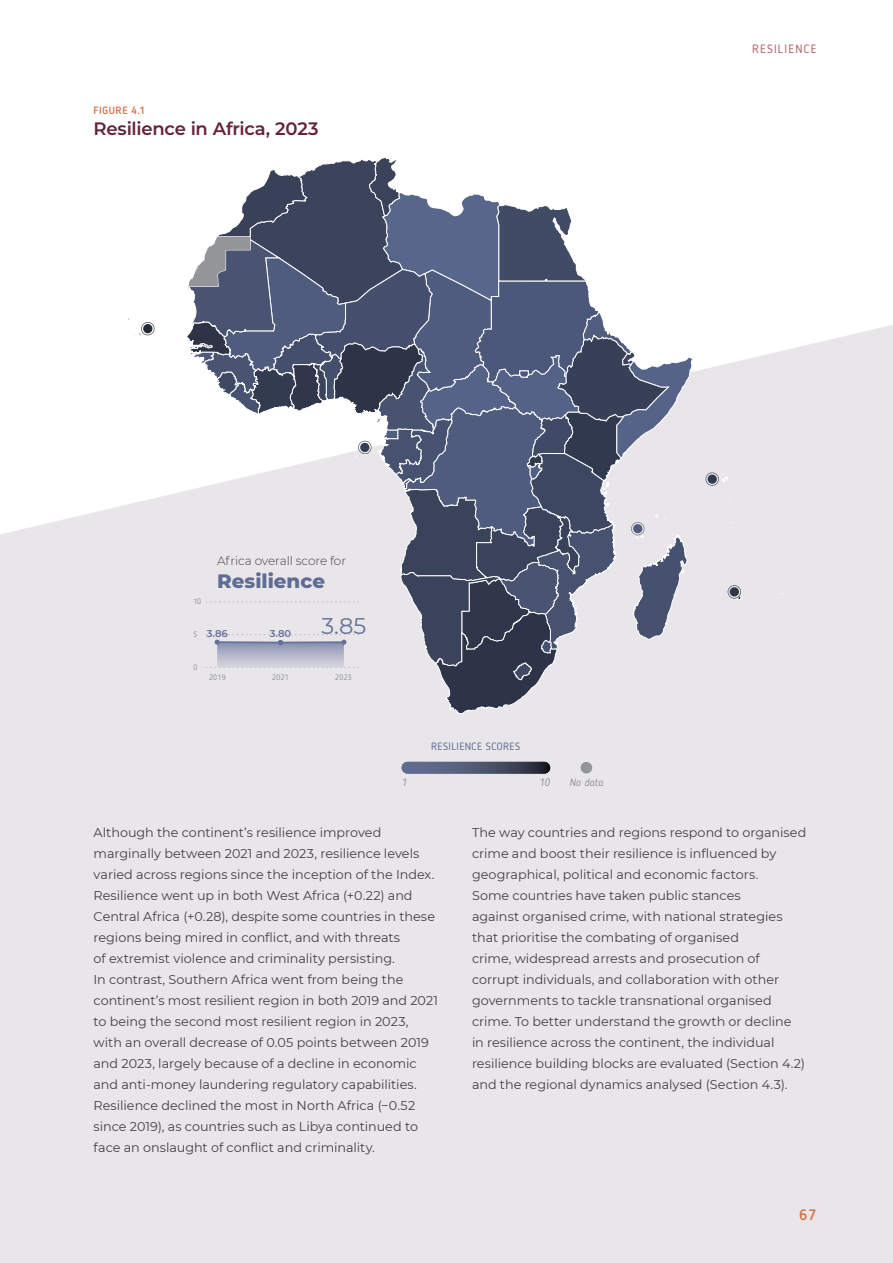
<style>
.page{position:relative;width:893px;height:1263px;background:#fff}
.page>*{position:absolute;margin:0;border:0;box-sizing:border-box;transform-origin:0 0}
.t1{font:22.65px "Montserrat";color:#65719a}
.t2{font:800 19.8px "Montserrat";color:#5f6d94}
.t3{font:600 18px "Montserrat";letter-spacing:-.01em;color:#642137}
.t4{font:500 15px "Blogger Sans";color:#d37043}
.t5{font:12.75px/21px "Montserrat";color:#414042}
.t6{font:300 12px "Montserrat";letter-spacing:-.005em;color:#424143}
.t7{font:12px "Blogger Sans";letter-spacing:.1em;color:#b06369}
.t8{font:10.65px "Blogger Sans";letter-spacing:.04em;color:#5f6d94}
.t9{font:italic 10.65px "Blogger Sans";letter-spacing:.015em;color:#939598}
.t10{font:500 10.5px "Blogger Sans";letter-spacing:.055em;color:#d37043}
.t11{font:600 9.9px "Montserrat";color:#65719a}
.t12{font:7.8px "Blogger Sans";letter-spacing:.04em;color:#929496}
</style>
<div class="page">
<div style="left:0;top:325px;width:893px;height:938px;background:#e9e6e9"></div>
<svg style="left:126px;top:318px;width:28px;height:19px"></svg>
<svg style="left:184px;top:157px;width:599px;height:558px"></svg>
<div style="left:581px;top:762px;width:11px;height:11px;background:#939598;border-radius:50%"></div>
<svg style="left:402px;top:762px;width:148px;height:12px;background:#4b536d"></svg>
<p class="t10" style="left:94px;top:104px;width:53px">FIGURE 4.1</p>
<h3 class="t3" style="left:94px;top:116px;width:227px">Resilience in Africa, 2023</h3>
<p class="t7" style="left:752px;top:41px;width:66px">RESILIENCE</p>
<p class="t6" style="left:217px;top:553px;width:130px">Africa overall score for</p>
<h2 class="t2" style="left:217px;top:566px;width:109px">Resilience</h2>
<p class="t12" style="left:193px;top:597px;width:9px">10</p>
<p class="t12" style="left:193px;top:630px;width:5px">5</p>
<p class="t12" style="left:193px;top:663px;width:5px">0</p>
<p class="t11" style="left:207px;top:626px;width:22px">3.86</p>
<p class="t11" style="left:270px;top:627px;width:23px">3.80</p>
<h1 class="t1" style="left:321px;top:610px;width:46px">3.85</h1>
<p class="t12" style="left:209px;top:673px;width:18px">2019</p>
<p class="t12" style="left:272px;top:673px;width:18px">2021</p>
<p class="t12" style="left:335px;top:673px;width:18px">2023</p>
<p class="t8" style="left:431px;top:740px;width:91px">RESILIENCE SCORES</p>
<p class="t9" style="left:402px;top:776px;width:7px">1</p>
<p class="t9" style="left:539px;top:776px;width:12px">10</p>
<p class="t9" style="left:569px;top:776px;width:35px">No data</p>
<p class="t5" style="left:94px;top:821px;width:346px">Although the continent’s resilience improved marginally between 2021 and 2023, resilience levels varied across regions since the inception of the Index.<br>Resilience went up in both West Africa (+0.22) and Central Africa (+0.28), despite some countries in these regions being mired in conflict, and with threats<br>of extremist violence and criminality persisting.<br>In contrast, Southern Africa went from being the continent’s most resilient region in both 2019 and 2021 to being the second most resilient region in 2023, with an overall decrease of 0.05 points between 2019 and 2023, largely because of a decline in economic and anti-money laundering regulatory capabilities.<br>Resilience declined the most in North Africa (−0.52 since 2019), as countries such as Libya continued to face an onslaught of conflict and criminality.</p>
<p class="t5" style="left:472px;top:821px;width:336px">The way countries and regions respond to organised crime and boost their resilience is influenced by geographical, political and economic factors.<br>Some countries have taken public stances<br>against organised crime, with national strategies that prioritise the combating of organised<br>crime, widespread arrests and prosecution of corrupt individuals, and collaboration with other governments to tackle transnational organised crime. To better understand the growth or decline in resilience across the continent, the individual resilience building blocks are evaluated (Section 4.2) and the regional dynamics analysed (Section 4.3).</p>
<p class="t4" style="left:799px;top:1206px;width:19px">67</p>
</div>
